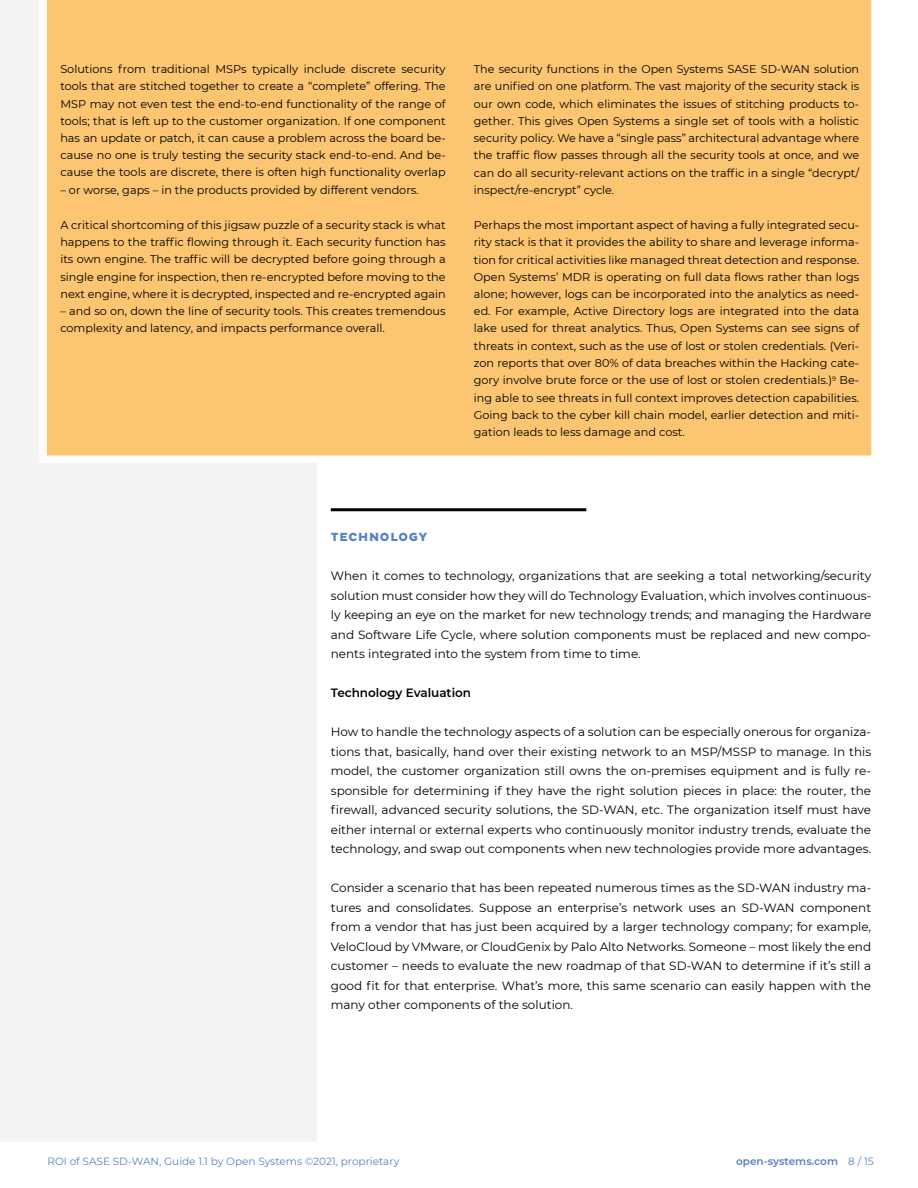
<style>
.page{position:relative;width:918px;height:1188px;background:#fff}
.page>*{position:absolute;margin:0;border:0;box-sizing:border-box;transform-origin:0 0}
.t1{font:12px/19.5px "Montserrat";color:#000;text-align:justify}
.t2{font:600 12px "Montserrat";color:#000}
.t3{font:800 12px "Pluto";letter-spacing:.065em;color:#5782c2}
.t4{font:11.25px/17.2px "Montserrat";color:#000;text-align:justify}
.t5{font:10.5px "Montserrat";color:#5782c2}
.t6{font:600 10.5px "Montserrat";color:#5782c2}
.s1{font-weight:400}
</style>
<div class="page">
<div style="left:0;top:0;width:317px;height:1141px;background:#f3f3f2"></div>
<div style="left:40px;top:0;width:832px;height:463px;background:#fcc572"></div>
<hr style="left:331px;top:508px;width:255px;height:3px;background:#000">
<p class="t4" style="left:60px;top:60px;width:387px">Solutions from traditional MSPs typically include discrete security tools that are stitched together to create a “complete” offering. The MSP may not even test the end-to-end functionality of the range of tools; that is left up to the customer organization. If one component has an update or patch, it can cause a problem across the board be&shy;cause no one is truly testing the security stack end-to-end. And be&shy;cause the tools are discrete, there is often high functionality overlap</p>
<p class="t4" style="left:60px;top:181px;width:360px">– or worse, gaps – in the products provided by different vendors.</p>
<p class="t4" style="left:60px;top:216px;width:387px">A critical shortcoming of this jigsaw puzzle of a security stack is what happens to the traffic flowing through it. Each security function has its own engine. The traffic will be decrypted before going through a single engine for inspection, then re-encrypted before moving to the next engine, where it is decrypted, inspected and re-encrypted again</p>
<p class="t4" style="left:60px;top:302px;width:387px">– and so on, down the line of security tools. This creates tremendous complexity and latency, and impacts performance overall.</p>
<p class="t4" style="left:474px;top:60px;width:387px">The security functions in the Open Systems SASE SD-WAN solution are unified on one platform. The vast majority of the security stack is our own code, which eliminates the issues of stitching products to&shy;gether. This gives Open Systems a single set of tools with a holistic security policy. We have a “single pass” architectural advantage where the traffic flow passes through all the security tools at once, and we can do all security-relevant actions on the traffic in a single “decrypt/ inspect/re-encrypt” cycle.</p>
<p class="t4" style="left:474px;top:216px;width:387px">Perhaps the most important aspect of having a fully integrated secu&shy;rity stack is that it provides the ability to share and leverage informa&shy;tion for critical activities like managed threat detection and response.<br>Open Systems’ MDR is operating on full data flows rather than logs alone; however, logs can be incorporated into the analytics as need&shy;ed. For example, Active Directory logs are integrated into the data lake used for threat analytics. Thus, Open Systems can see signs of threats in context, such as the use of lost or stolen credentials. (Veri&shy;zon reports that over 80% of data breaches within the Hacking cate&shy;gory involve brute force or the use of lost or stolen credentials.)<sup>9</sup> Be&shy;ing able to see threats in full context improves detection capabilities.<br>Going back to the cyber kill chain model, earlier detection and miti&shy;gation leads to less damage and cost.</p>
<p class="t3" style="left:331px;top:530px;width:98px">TECHNOLOGY</p>
<p class="t1" style="left:331px;top:566px;width:542px">When it comes to technology, organizations that are seeking a total networking/security solution must consider how they will do Technology Evaluation, which involves continuous&shy;ly keeping an eye on the market for new technology trends; and managing the Hardware and Software Life Cycle, where solution components must be replaced and new compo&shy;nents integrated into the system from time to time.</p>
<p class="t2" style="left:331px;top:684px;width:142px">Technology Evaluation</p>
<p class="t1" style="left:331px;top:722px;width:542px">How to handle the technology aspects of a solution can be especially onerous for organiza&shy;tions that, basically, hand over their existing network to an MSP/MSSP to manage. In this model, the customer organization still owns the on-premises equipment and is fully re&shy;sponsible for determining if they have the right solution pieces in place: the router, the firewall, advanced security solutions, the SD-WAN, etc. The organization itself must have either internal or external experts who continuously monitor industry trends, evaluate the technology, and swap out components when new technologies provide more advantages.</p>
<p class="t1" style="left:331px;top:878px;width:542px">Consider a scenario that has been repeated numerous times as the SD-WAN industry ma&shy;tures and consolidates. Suppose an enterprise’s network uses an SD-WAN component from a vendor that has just been acquired by a larger technology company; for example, VeloCloud by VMware, or CloudGenix by Palo Alto Networks. Someone – most likely the end customer – needs to evaluate the new roadmap of that SD-WAN to determine if it’s still a good fit for that enterprise. What’s more, this same scenario can easily happen with the many other components of the solution.</p>
<p class="t5" style="left:47px;top:1154px;width:354px">ROI of SASE SD-WAN, Guide 1.1 by Open Systems ©2021, proprietary</p>
<p class="t6" style="left:736px;top:1154px;width:139px">open-systems.com <span class="s1">8 / 15</span></p>
</div>
